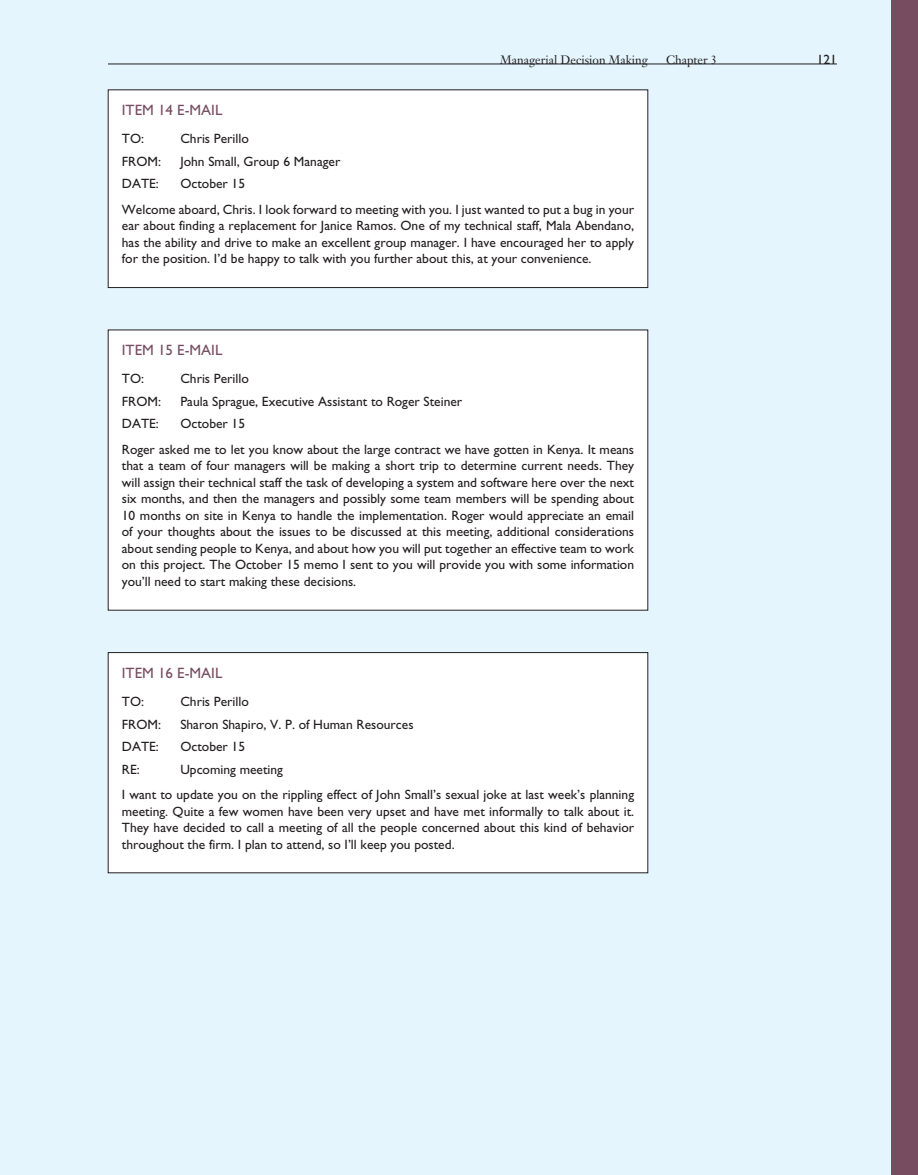
<style>
.page{position:relative;width:918px;height:1175px;background:#fff}
.page>*{position:absolute;margin:0;border:0;box-sizing:border-box;transform-origin:0 0}
.t1{font:15px "Gill Sans";color:#774c61}
.t2{font:13.5px/16.5px "Gill Sans";color:#231f20}
.t3{font:12px "Janson Text";color:#231f20}
</style>
<div class="page">
<div style="left:0;top:0;width:918px;height:1174px;background:#e4f5fd"></div>
<div style="left:891px;top:0;width:27px;height:1174px;background:#774c61"></div>
<hr style="left:108px;top:64px;width:729px;height:1px;background:#231f20">
<div style="left:108px;top:90px;width:540px;height:197px;background:#fff"></div>
<div style="left:108px;top:90px;width:540px;height:198px;border:1px solid #231f20"></div>
<div style="left:108px;top:330px;width:540px;height:280px;background:#fff"></div>
<div style="left:108px;top:652px;width:540px;height:220px;background:#fff"></div>
<div style="left:108px;top:652px;width:540px;height:221px;border:1px solid #231f20"></div>
<p class="t3" style="left:500px;top:55px;width:149px">Managerial Decision Making</p>
<p class="t3" style="left:666px;top:55px;width:53px">Chapter 3</p>
<p class="t2" style="left:817px;top:52px;width:22px">121</p>
<p class="t1" style="left:122px;top:105px;width:102px">ITEM 14 E-MAIL</p>
<p class="t2" style="left:122px;top:132px;width:24px">TO:</p>
<p class="t2" style="left:180px;top:132px;width:70px">Chris Perillo</p>
<p class="t2" style="left:122px;top:154px;width:41px">FROM:</p>
<p class="t2" style="left:180px;top:154px;width:162px">John Small, Group 6 Manager</p>
<p class="t2" style="left:122px;top:177px;width:38px">DATE:</p>
<p class="t2" style="left:122px;top:172px;width:514px;line-height:25.5px;text-indent:59px">October 15<br>Welcome aboard, Chris. I look forward to meeting with you. I just wanted to put a bug in your</p>
<p class="t2" style="left:122px;top:219px;width:514px;text-align:justify">ear about finding a replacement for Janice Ramos. One of my technical staff, Mala Abendano, has the ability and drive to make an excellent group manager. I have encouraged her to apply for the position. I’d be happy to talk with you further about this, at your convenience.</p>
<p class="t1" style="left:122px;top:345px;width:102px">ITEM 15 E-MAIL</p>
<p class="t2" style="left:122px;top:372px;width:24px">TO:</p>
<p class="t2" style="left:180px;top:372px;width:70px">Chris Perillo</p>
<p class="t2" style="left:122px;top:394px;width:41px">FROM:</p>
<p class="t2" style="left:180px;top:394px;width:283px">Paula Sprague, Executive Assistant to Roger Steiner</p>
<p class="t2" style="left:122px;top:417px;width:38px">DATE:</p>
<p class="t2" style="left:122px;top:412px;width:514px;line-height:25.5px;text-indent:59px">October 15<br>Roger asked me to let you know about the large contract we have gotten in Kenya. It means</p>
<p class="t2" style="left:122px;top:459px;width:514px;text-align:justify">that a team of four managers will be making a short trip to determine current needs. They will assign their technical staff the task of developing a system and software here over the next six months, and then the managers and possibly some team members will be spending about 10 months on site in Kenya to handle the implementation. Roger would appreciate an email of your thoughts about the issues to be discussed at this meeting, additional considerations about sending people to Kenya, and about how you will put together an effective team to work on this project. The October 15 memo I sent to you will provide you with some information you’ll need to start making these decisions.</p>
<p class="t1" style="left:122px;top:667px;width:102px">ITEM 16 E-MAIL</p>
<p class="t2" style="left:122px;top:694px;width:24px">TO:</p>
<p class="t2" style="left:180px;top:694px;width:70px">Chris Perillo</p>
<p class="t2" style="left:122px;top:717px;width:41px">FROM:</p>
<p class="t2" style="left:180px;top:717px;width:235px">Sharon Shapiro, V. P. of Human Resources</p>
<p class="t2" style="left:122px;top:739px;width:38px">DATE:</p>
<p class="t2" style="left:180px;top:739px;width:66px">October 15</p>
<p class="t2" style="left:122px;top:762px;width:19px">RE:</p>
<p class="t2" style="left:122px;top:757px;width:514px;line-height:25.5px;text-indent:59px">Upcoming meeting<br>I want to update you on the rippling effect of John Small’s sexual joke at last week’s planning</p>
<p class="t2" style="left:122px;top:804px;width:514px;text-align:justify">meeting. Quite a few women have been very upset and have met informally to talk about it.<br>They have decided to call a meeting of all the people concerned about this kind of behavior throughout the firm. I plan to attend, so I’ll keep you posted.</p>
</div>
